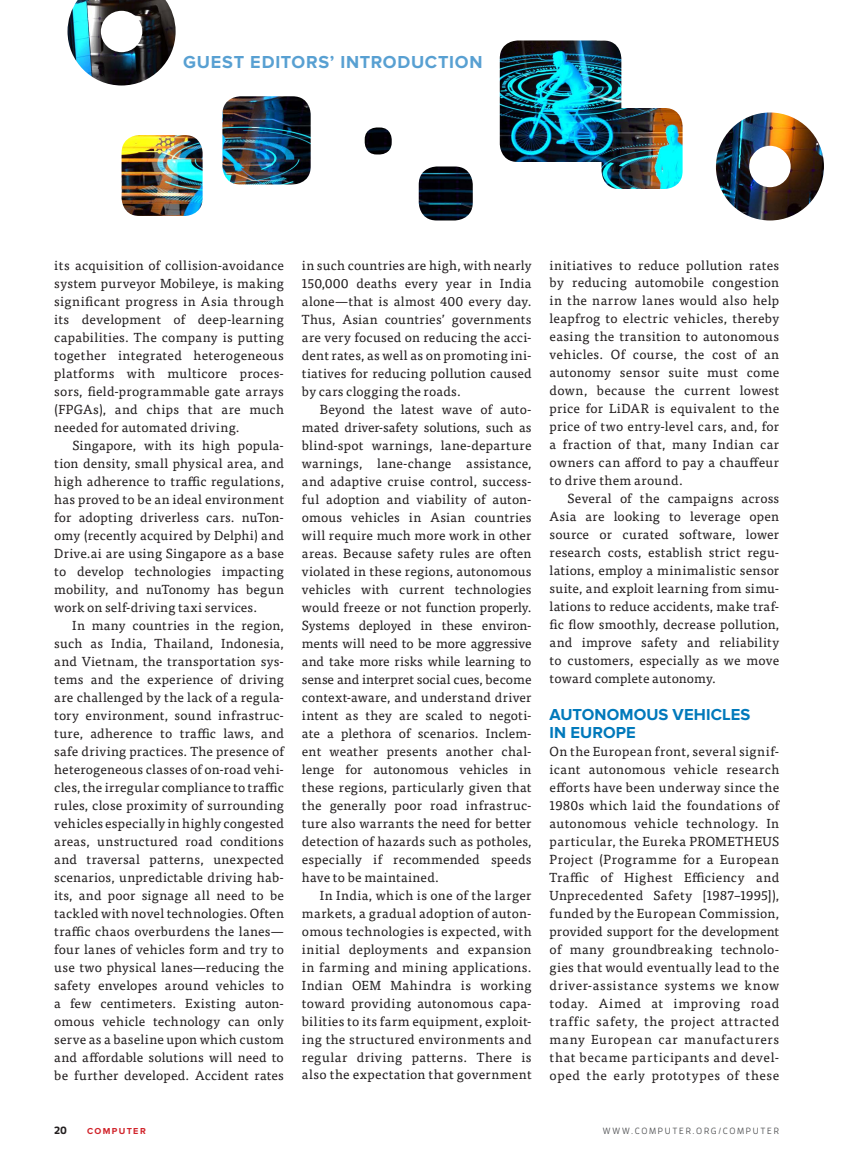
<style>
.page{position:relative;width:851px;height:1161px;background:#fff}
.page>*{position:absolute;margin:0;border:0;box-sizing:border-box;transform-origin:0 0}
.t1{font:700 18px "Proxima Nova";letter-spacing:.04em;color:#58a0d2}
.t2{font:700 16.5px/18px "Proxima Nova";letter-spacing:.005em;color:#0079bb}
.t3{font:13.2px/18px "Tisa Pro";letter-spacing:.02em;color:#231f20;text-align:justify}
.t4{font:700 10.5px "Enzo OT";color:#231f20}
.t5{font:500 9px "Enzo OT";letter-spacing:.19em;color:#57585a}
.t6{font:700 9px "Proxima Nova";letter-spacing:.145em;color:#d1232a}
</style>
<div class="page">
<img style="left:68px;top:0;width:756px;height:220px">
<h1 class="t1" style="left:183px;top:52px;width:301px">GUEST EDITORS’ INTRODUCTION</h1>
<p class="t3" style="left:54px;top:256px;width:231px">its acquisition of collision-avoidance system purveyor Mobileye, is making significant progress in Asia through its development of deep-learning capabilities. The company is putting together integrated heterogeneous platforms with multicore proces&shy;sors, field-programmable gate arrays (FPGAs), and chips that are much needed for automated driving.</p>
<p class="t3" style="left:54px;top:436px;width:231px;text-indent:18px">Singapore, with its high popula&shy;tion density, small physical area, and high adherence to traffic regulations, has proved to be an ideal environment for adopting driverless cars. nuTon&shy;omy (recently acquired by Delphi) and Drive.ai are using Singapore as a base to develop technologies impacting mobility, and nuTonomy has begun work on self-driving taxi services.</p>
<p class="t3" style="left:54px;top:615px;width:231px;text-indent:18px">In many countries in the region, such as India, Thailand, Indonesia, and Vietnam, the transportation sys&shy;tems and the experience of driving are challenged by the lack of a regula&shy;tory environment, sound infrastruc&shy;ture, adherence to traffic laws, and safe driving practices. The presence of heterogeneous classes of on-road vehi&shy;cles, the irregular compliance to traffic rules, close proximity of surrounding vehicles especially in highly congested areas, unstructured road conditions and traversal patterns, unexpected scenarios, unpredictable driving hab&shy;its, and poor signage all need to be tackled with novel technologies. Often traffic chaos overburdens the lanes— four lanes of vehicles form and try to use two physical lanes—reducing the safety envelopes around vehicles to a few centimeters. Existing auton&shy;omous vehicle technology can only serve as a baseline upon which custom and affordable solutions will need to be further developed. Accident rates</p>
<p class="t3" style="left:302px;top:255px;width:231px">in such countries are high, with nearly 150,000 deaths every year in India alone—that is almost 400 every day.<br>Thus, Asian countries’ governments are very focused on reducing the acci&shy;dent rates, as well as on promoting ini&shy;tiatives for reducing pollution caused by cars clogging the roads.</p>
<p class="t3" style="left:302px;top:399px;width:231px;text-indent:18px">Beyond the latest wave of auto&shy;mated driver-safety solutions, such as blind-spot warnings, lane-departure warnings, lane-change assistance, and adaptive cruise control, success&shy;ful adoption and viability of auton&shy;omous vehicles in Asian countries will require much more work in other areas. Because safety rules are often violated in these regions, autonomous vehicles with current technologies would freeze or not function properly.<br>Systems deployed in these environ&shy;ments will need to be more aggressive and take more risks while learning to sense and interpret social cues, become context-aware, and understand driver intent as they are scaled to negoti&shy;ate a plethora of scenarios. Inclem&shy;ent weather presents another chal&shy;lenge for autonomous vehicles in these regions, particularly given that the generally poor road infrastruc&shy;ture also warrants the need for better detection of hazards such as potholes, especially if recommended speeds have to be maintained.</p>
<p class="t3" style="left:302px;top:885px;width:231px;text-indent:18px">In India, which is one of the larger markets, a gradual adoption of auton&shy;omous technologies is expected, with initial deployments and expansion in farming and mining applications.<br>Indian OEM Mahindra is working toward providing autonomous capa&shy;bilities to its farm equipment, exploit&shy;ing the structured environments and regular driving patterns. There is also the expectation that government</p>
<p class="t3" style="left:549px;top:255px;width:231px">initiatives to reduce pollution rates by reducing automobile congestion in the narrow lanes would also help leapfrog to electric vehicles, thereby easing the transition to autonomous vehicles. Of course, the cost of an autonomy sensor suite must come down, because the current lowest price for LiDAR is equivalent to the price of two entry-level cars, and, for a fraction of that, many Indian car owners can afford to pay a chauffeur to drive them around.</p>
<p class="t3" style="left:549px;top:489px;width:231px;text-indent:18px">Several of the campaigns across Asia are looking to leverage open source or curated software, lower research costs, establish strict regu&shy;lations, employ a minimalistic sensor suite, and exploit learning from simu&shy;lations to reduce accidents, make traf&shy;fic flow smoothly, decrease pollution, and improve safety and reliability to customers, especially as we move toward complete autonomy.</p>
<p class="t2" style="left:549px;top:706px;width:202px">AUTONOMOUS VEHICLES<br>IN EUROPE</p>
<p class="t3" style="left:549px;top:742px;width:231px">On the European front, several signif&shy;icant autonomous vehicle research efforts have been underway since the 1980s which laid the foundations of autonomous vehicle technology. In particular, the Eureka PROMETHEUS Project (Programme for a European Traffic of Highest Efficiency and Unprecedented Safety [1987–1995]), funded by the European Commission, provided support for the development of many groundbreaking technolo&shy;gies that would eventually lead to the driver-assistance systems we know today. Aimed at improving road traffic safety, the project attracted many European car manufacturers that became participants and devel&shy;oped the early prototypes of these</p>
<p class="t4" style="left:54px;top:1124px;width:15px">20</p>
<p class="t6" style="left:87px;top:1126px;width:60px">COMPUTER</p>
<p class="t5" style="left:603px;top:1126px;width:177px">WWW.COMPUTER.ORG/COMPUTER</p>
</div>
